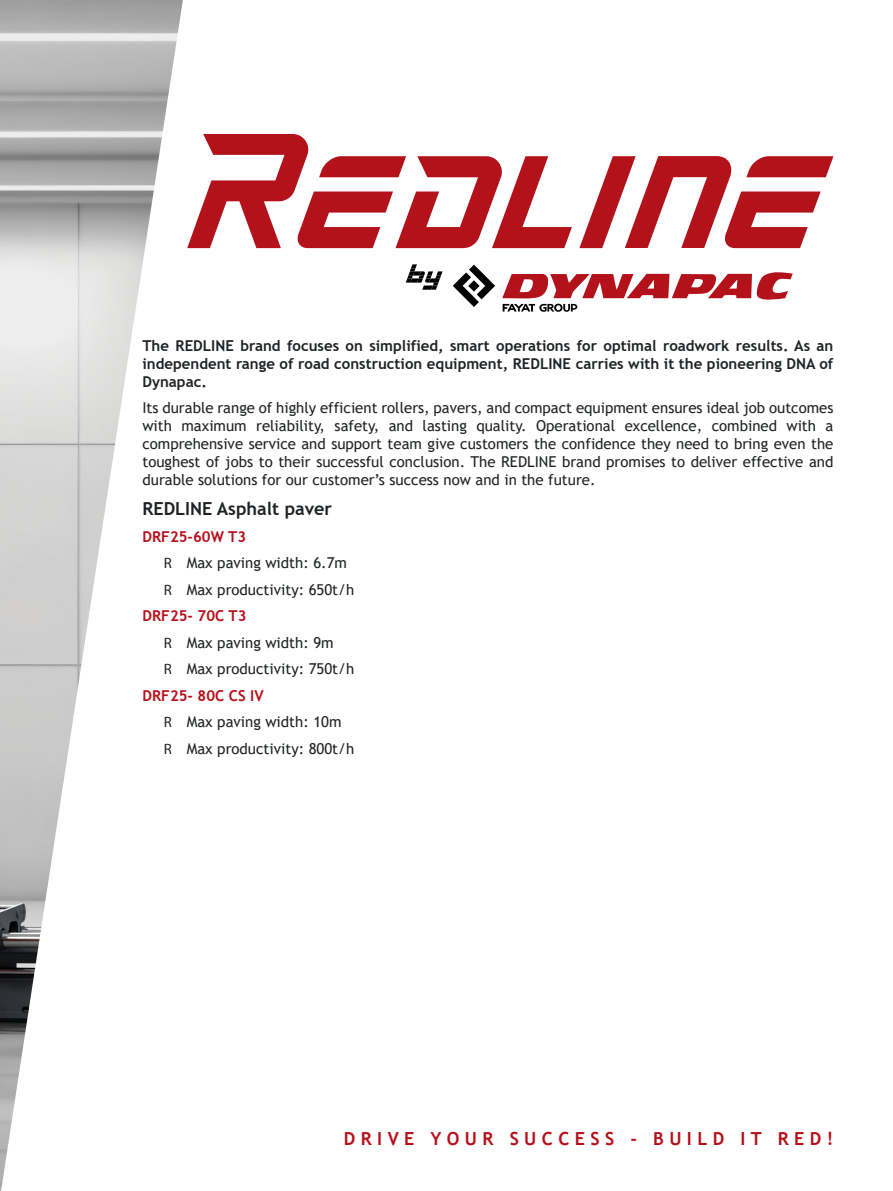
<style>
.page{position:relative;width:893px;height:1191px;background:#fff}
.page>*{position:absolute;margin:0;border:0;box-sizing:border-box;transform-origin:0 0}
.Heading_RED{font:700 18px "Trebuchet MS";letter-spacing:.3em;color:#b60f1a}
.Content_Black_Text{font:700 18px "Trebuchet MS";color:#202325}
.Content_Black_Text-2{font:15px/18px "Trebuchet MS";color:#202325;text-align:justify}
.Content_Black_Text-3{font:700 15px/18px "Trebuchet MS";color:#202325;text-align:justify}
.Heading_RED-2{font:700 15px "Trebuchet MS";color:#b60f1a}
.s1{font-family:"Myriad Pro"}
</style>
<div class="page">
<img style="left:0;top:0;width:183px;height:1191px">
<svg style="left:187px;top:134px;width:385px;height:114px"></svg>
<svg style="left:579px;top:156px;width:254px;height:92px"></svg>
<svg style="left:453px;top:265px;width:42px;height:42px"></svg>
<svg style="left:502px;top:272px;width:291px;height:40px"></svg>
<svg style="left:406px;top:264px;width:37px;height:26px"></svg>
<p class="Content_Black_Text-3" style="left:142px;top:336px;width:692px">The REDLINE brand focuses on simplified, smart operations for optimal roadwork results. As an independent range of road construction equipment, REDLINE carries with it the pioneering DNA of Dynapac.</p>
<p class="Content_Black_Text-2" style="left:142px;top:399px;width:692px">Its durable range of highly efficient rollers, pavers, and compact equipment ensures ideal job outcomes with maximum reliability, safety, and lasting quality. Operational excellence, combined with a comprehensive service and support team give customers the confidence they need to bring even the toughest of jobs to their successful conclusion. The REDLINE brand promises to deliver effective and durable solutions for our customer’s success now and in the future.</p>
<p class="Content_Black_Text" style="left:142px;top:497px;width:191px">REDLINE Asphalt paver</p>
<p class="Heading_RED-2" style="left:142px;top:527px;width:105px">DRF25-60W T3</p>
<p class="Content_Black_Text-2" style="left:164px;top:554px;width:185px"><span class="s1">R</span> Max paving width: 6.7m</p>
<p class="Content_Black_Text-2" style="left:164px;top:580px;width:192px"><span class="s1">R</span> Max productivity: 650t/h</p>
<p class="Heading_RED-2" style="left:142px;top:606px;width:106px">DRF25- 70C T3</p>
<p class="Content_Black_Text-2" style="left:164px;top:633px;width:171px"><span class="s1">R</span> Max paving width: 9m</p>
<p class="Content_Black_Text-2" style="left:164px;top:660px;width:192px"><span class="s1">R</span> Max productivity: 750t/h</p>
<p class="Heading_RED-2" style="left:142px;top:686px;width:123px">DRF25- 80C CS IV</p>
<p class="Content_Black_Text-2" style="left:164px;top:713px;width:179px"><span class="s1">R</span> Max paving width: 10m</p>
<p class="Content_Black_Text-2" style="left:164px;top:739px;width:192px"><span class="s1">R</span> Max productivity: 800t/h</p>
<p class="Heading_RED" style="left:344px;top:1127px;width:491px">DRIVE YOUR SUCCESS - BUILD IT RED!</p>
</div>
